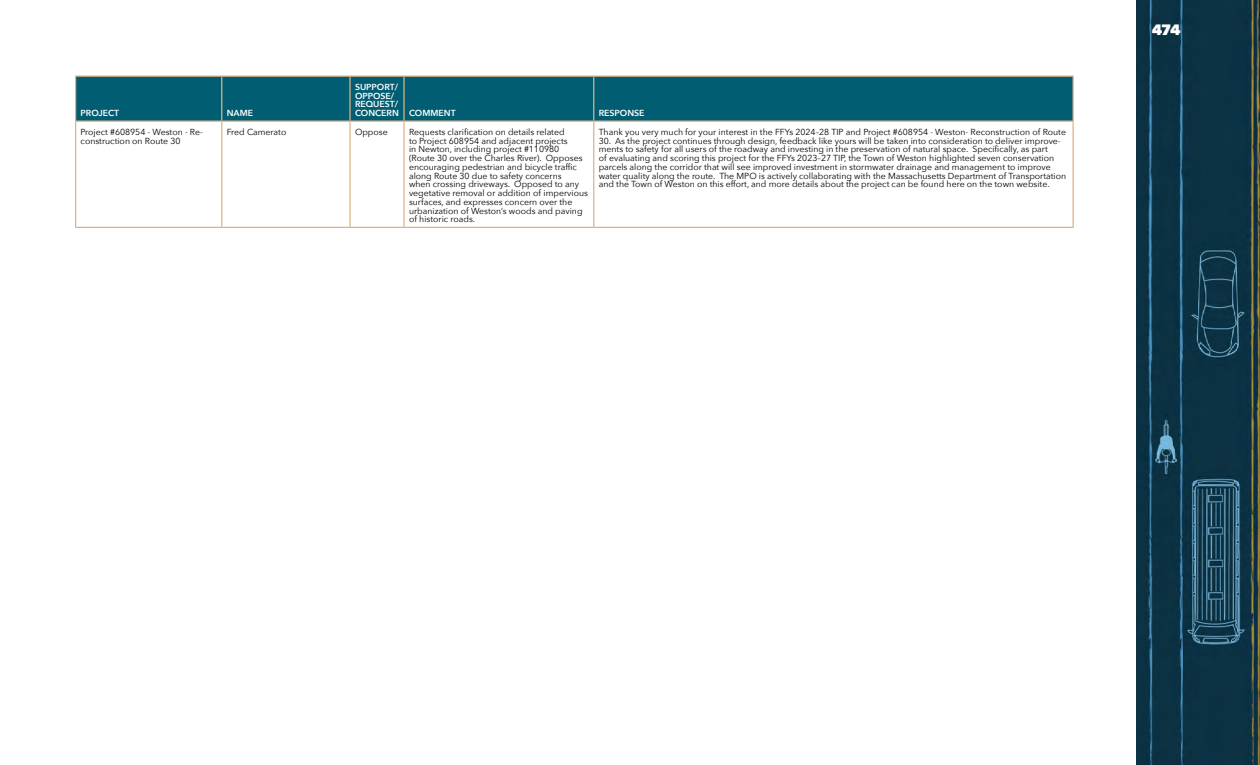
<style>
.page{position:relative;width:1260px;height:765px;background:#fff}
.page>*{position:absolute;margin:0;border:0;box-sizing:border-box;transform-origin:0 0}
.t1{font:800 15px "Avenir Next";color:#fff}
.table_body_left{font:8.75px/8.8px "Avenir Next";color:#000}
.table_header_left{font:600 8.75px/8.8px "Avenir Next";color:#fff}
</style>
<div class="page">
<img style="left:1136px;top:0;width:124px;height:765px">
<div style="left:76px;top:77px;width:996px;height:44px;background:#005d72"></div>
<hr style="left:75px;top:76px;width:147px;height:1px;background:#e1b182">
<hr style="left:75px;top:77px;width:1px;height:44px;background:#e1b182">
<hr style="left:222px;top:76px;width:128px;height:1px;background:#e1b182">
<hr style="left:221px;top:77px;width:1px;height:44px;background:#e1b182">
<hr style="left:350px;top:76px;width:54px;height:1px;background:#e1b182">
<hr style="left:349px;top:77px;width:2px;height:44px;background:#e1b182">
<hr style="left:404px;top:76px;width:190px;height:1px;background:#e1b182">
<hr style="left:403px;top:77px;width:2px;height:44px;background:#e1b182">
<hr style="left:594px;top:76px;width:480px;height:1px;background:#e1b182">
<hr style="left:593px;top:77px;width:1px;height:44px;background:#e1b182">
<hr style="left:1072px;top:77px;width:2px;height:44px;background:#e1b182">
<hr style="left:75px;top:121px;width:147px;height:1px;background:#e1b182">
<hr style="left:75px;top:122px;width:1px;height:105px;background:#e1b182">
<hr style="left:222px;top:121px;width:128px;height:1px;background:#e1b182">
<hr style="left:221px;top:122px;width:1px;height:105px;background:#e1b182">
<hr style="left:350px;top:121px;width:54px;height:1px;background:#e1b182">
<hr style="left:349px;top:122px;width:2px;height:105px;background:#e1b182">
<hr style="left:404px;top:121px;width:190px;height:1px;background:#e1b182">
<hr style="left:403px;top:122px;width:2px;height:105px;background:#e1b182">
<hr style="left:594px;top:121px;width:480px;height:1px;background:#e1b182">
<hr style="left:593px;top:122px;width:1px;height:105px;background:#e1b182">
<hr style="left:1072px;top:122px;width:2px;height:105px;background:#e1b182">
<hr style="left:75px;top:227px;width:147px;height:1px;background:#e1b182">
<hr style="left:222px;top:227px;width:128px;height:1px;background:#e1b182">
<hr style="left:350px;top:227px;width:54px;height:1px;background:#e1b182">
<hr style="left:404px;top:227px;width:190px;height:1px;background:#e1b182">
<hr style="left:594px;top:227px;width:480px;height:1px;background:#e1b182">
<p class="table_header_left" style="left:81px;top:108px;width:40px">PROJECT</p>
<p class="table_header_left" style="left:227px;top:108px;width:28px">NAME</p>
<p class="table_header_left" style="left:355px;top:82px;width:45px">SUPPORT/<br>OPPOSE/<br>REQUEST/<br>CONCERN</p>
<p class="table_header_left" style="left:409px;top:108px;width:48px">COMMENT</p>
<p class="table_header_left" style="left:599px;top:108px;width:47px">RESPONSE</p>
<p class="table_body_left" style="left:81px;top:127px;width:124px">Project #608954 - Weston - Re&shy;construction on Route 30</p>
<p class="table_body_left" style="left:227px;top:127px;width:61px">Fred Camerato</p>
<p class="table_body_left" style="left:355px;top:127px;width:34px">Oppose</p>
<p class="table_body_left" style="left:409px;top:127px;width:180px">Requests clarification on details related<br>to Project 608954 and adjacent projects<br>in Newton, including project #110980<br>(Route 30 over the Charles River). Opposes encouraging pedestrian and bicycle traffic along Route 30 due to safety concerns<br>when crossing driveways. Opposed to any vegetative removal or addition of impervious surfaces, and expresses concern over the urbanization of Weston’s woods and paving of historic roads.</p>
<p class="table_body_left" style="left:599px;top:127px;width:469px">Thank you very much for your interest in the FFYs 2024–28 TIP and Project #608954 - Weston- Reconstruction of Route</p>
<p class="table_body_left" style="left:599px;top:136px;width:469px">30. As the project continues through design, feedback like yours will be taken into consideration to deliver improve&shy;ments to safety for all users of the roadway and investing in the preservation of natural space. Specifically, as part<br>of evaluating and scoring this project for the FFYs 2023–27 TIP, the Town of Weston highlighted seven conservation parcels along the corridor that will see improved investment in stormwater drainage and management to improve water quality along the route. The MPO is actively collaborating with the Massachusetts Department of Transportation and the Town of Weston on this effort, and more details about the project can be found here on the town website.</p>
<h1 class="t1" style="left:1152px;top:20px;width:30px">474</h1>
</div>
